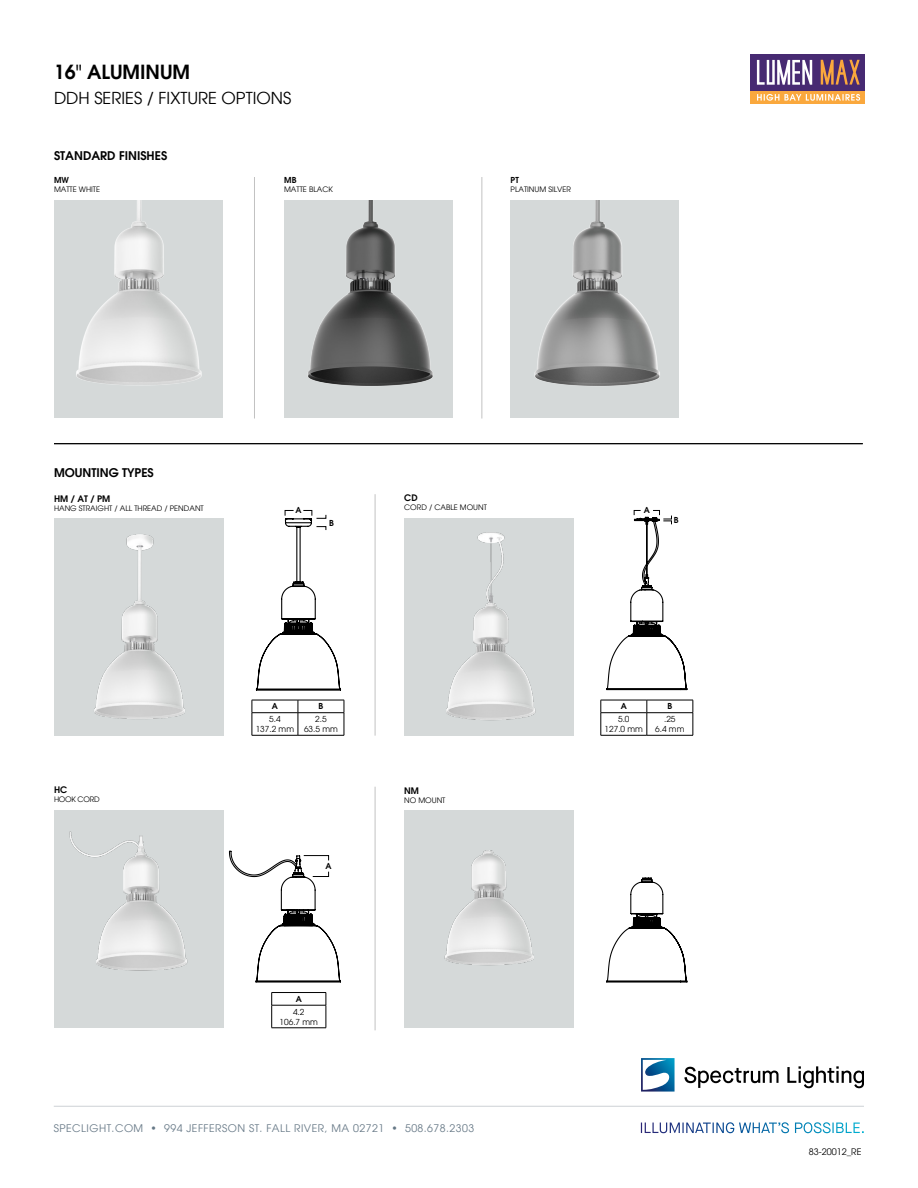
<style>
.page{position:relative;width:918px;height:1188px;background:#fff}
.page>*{position:absolute;margin:0;border:0;box-sizing:border-box;transform-origin:0 0}
.t1{font:600 19.5px "Avant Garde";color:#000}
.t2{font:16.5px "Avant Garde";color:#000}
.t3{font:600 12px "Avant Garde";color:#000}
.t4{font:10.5px "Avant Garde";letter-spacing:.045em;color:#667886}
.t5{font:600 9px "Avant Garde";color:#000}
.t6{font:9px "Avant Garde";color:#000}
.t7{font:8.25px/9.9px "Avant Garde";color:#000;text-align:center}
.t8{font:600 8.25px "Avant Garde";color:#000}
.t9{font:7.5px "Avant Garde";color:#000}
.t10{font:7.5px "Avant Garde";letter-spacing:-.03em;color:#000}
.s1{font-weight:400}
</style>
<div class="page">
<div style="left:751px;top:90px;width:114px;height:14px;background:#faa83d"></div>
<svg style="left:757px;top:94px;width:103px;height:7px"></svg>
<div style="left:751px;top:54px;width:114px;height:36px;background:#472a72"></div>
<svg style="left:757px;top:60px;width:55px;height:25px"></svg>
<svg style="left:821px;top:60px;width:39px;height:25px"></svg>
<hr style="left:54px;top:1106px;width:810px;height:1px;background:#cdd2d6">
<svg style="left:641px;top:1122px;width:203px;height:11px"></svg>
<svg style="left:641px;top:1058px;width:34px;height:34px"></svg>
<svg style="left:684px;top:1067px;width:95px;height:21px"></svg>
<svg style="left:787px;top:1066px;width:77px;height:22px"></svg>
<hr style="left:254px;top:177px;width:1px;height:242px;background:#000">
<hr style="left:482px;top:177px;width:1px;height:242px;background:#000">
<img style="left:54px;top:200px;width:169px;height:218px">
<img style="left:284px;top:200px;width:169px;height:216px">
<img style="left:511px;top:200px;width:168px;height:216px">
<hr style="left:54px;top:443px;width:809px;height:1px;background:#000">
<div style="left:404px;top:810px;width:170px;height:218px;background:#d5d9d9"></div>
<hr style="left:252px;top:735px;width:46px;height:1px;background:#000">
<hr style="left:298px;top:735px;width:46px;height:1px;background:#000">
<hr style="left:272px;top:1028px;width:54px;height:1px;background:#000">
<hr style="left:601px;top:700px;width:46px;height:1px;background:#000">
<hr style="left:647px;top:700px;width:46px;height:1px;background:#000">
<hr style="left:601px;top:712px;width:46px;height:1px;background:#000">
<svg style="left:601px;top:700px;width:1px;height:35px"></svg>
<hr style="left:647px;top:712px;width:46px;height:1px;background:#000">
<svg style="left:647px;top:700px;width:1px;height:35px"></svg>
<svg style="left:693px;top:700px;width:1px;height:35px"></svg>
<hr style="left:601px;top:735px;width:46px;height:1px;background:#000">
<hr style="left:647px;top:735px;width:46px;height:1px;background:#000">
<hr style="left:375px;top:494px;width:1px;height:242px;background:#000">
<hr style="left:375px;top:787px;width:1px;height:243px;background:#000">
<svg style="left:252px;top:510px;width:93px;height:225px"></svg>
<svg style="left:606px;top:510px;width:82px;height:181px"></svg>
<svg style="left:606px;top:877px;width:82px;height:106px"></svg>
<svg style="left:228px;top:850px;width:113px;height:178px"></svg>
<img style="left:54px;top:519px;width:170px;height:214px">
<img style="left:404px;top:519px;width:170px;height:217px">
<img style="left:54px;top:813px;width:169px;height:215px">
<img style="left:444px;top:850px;width:90px;height:116px">
<h1 class="t1" style="left:54px;top:59px;width:138px">16<span class="s1">"</span> ALUMINUM</h1>
<h2 class="t2" style="left:54px;top:88px;width:239px">DDH SERIES / FIXTURE OPTIONS</h2>
<h3 class="t3" style="left:54px;top:147px;width:115px">STANDARD FINISHES</h3>
<p class="t8" style="left:54px;top:175px;width:17px">MW</p>
<p class="t9" style="left:54px;top:185px;width:48px">MATTE WHITE</p>
<p class="t8" style="left:284px;top:175px;width:14px">MB</p>
<p class="t9" style="left:284px;top:185px;width:50px">MATTE BLACK</p>
<p class="t8" style="left:511px;top:175px;width:10px">PT</p>
<p class="t9" style="left:511px;top:185px;width:62px">PLATINUM SILVER</p>
<h3 class="t3" style="left:54px;top:464px;width:101px">MOUNTING TYPES</h3>
<p class="t5" style="left:54px;top:492px;width:58px">HM / AT / PM</p>
<p class="t9" style="left:54px;top:503px;width:151px">HANG STRAIGHT / ALL THREAD / PENDANT</p>
<p class="t8" style="left:295px;top:504px;width:8px">A</p>
<p class="t8" style="left:329px;top:517px;width:6px">B</p>
<p class="t5" style="left:404px;top:492px;width:15px">CD</p>
<p class="t9" style="left:404px;top:503px;width:84px">CORD / CABLE MOUNT</p>
<p class="t5" style="left:54px;top:784px;width:15px">HC</p>
<p class="t10" style="left:54px;top:795px;width:47px">HOOK CORD</p>
<p class="t8" style="left:272px;top:701px;width:8px">A</p>
<p class="t8" style="left:319px;top:701px;width:6px">B</p>
<p class="t7" style="left:256px;top:714px;width:40px">5.4<br>137.2 mm</p>
<p class="t7" style="left:304px;top:714px;width:35px">2.5<br>63.5 mm</p>
<p class="t8" style="left:325px;top:861px;width:8px">A</p>
<p class="t8" style="left:296px;top:993px;width:8px">A</p>
<p class="t7" style="left:280px;top:1007px;width:40px">4.2<br>106.7 mm</p>
<p class="t5" style="left:404px;top:785px;width:16px">NM</p>
<p class="t9" style="left:404px;top:796px;width:43px">NO MOUNT</p>
<h3 class="t4" style="left:54px;top:1122px;width:422px">SPECLIGHT.COM • 994 JEFFERSON ST. FALL RIVER, MA 02721 • 508.678.2303</h3>
<p class="t8" style="left:644px;top:504px;width:8px">A</p>
<p class="t8" style="left:674px;top:515px;width:6px">B</p>
<p class="t8" style="left:621px;top:701px;width:8px">A</p>
<p class="t8" style="left:667px;top:701px;width:6px">B</p>
<p class="t7" style="left:605px;top:714px;width:40px">5.0<br>127.0 mm</p>
<p class="t7" style="left:655px;top:714px;width:31px">.25<br>6.4 mm</p>
<p class="t6" style="left:809px;top:1146px;width:54px">83-20012_RE</p>
</div>
